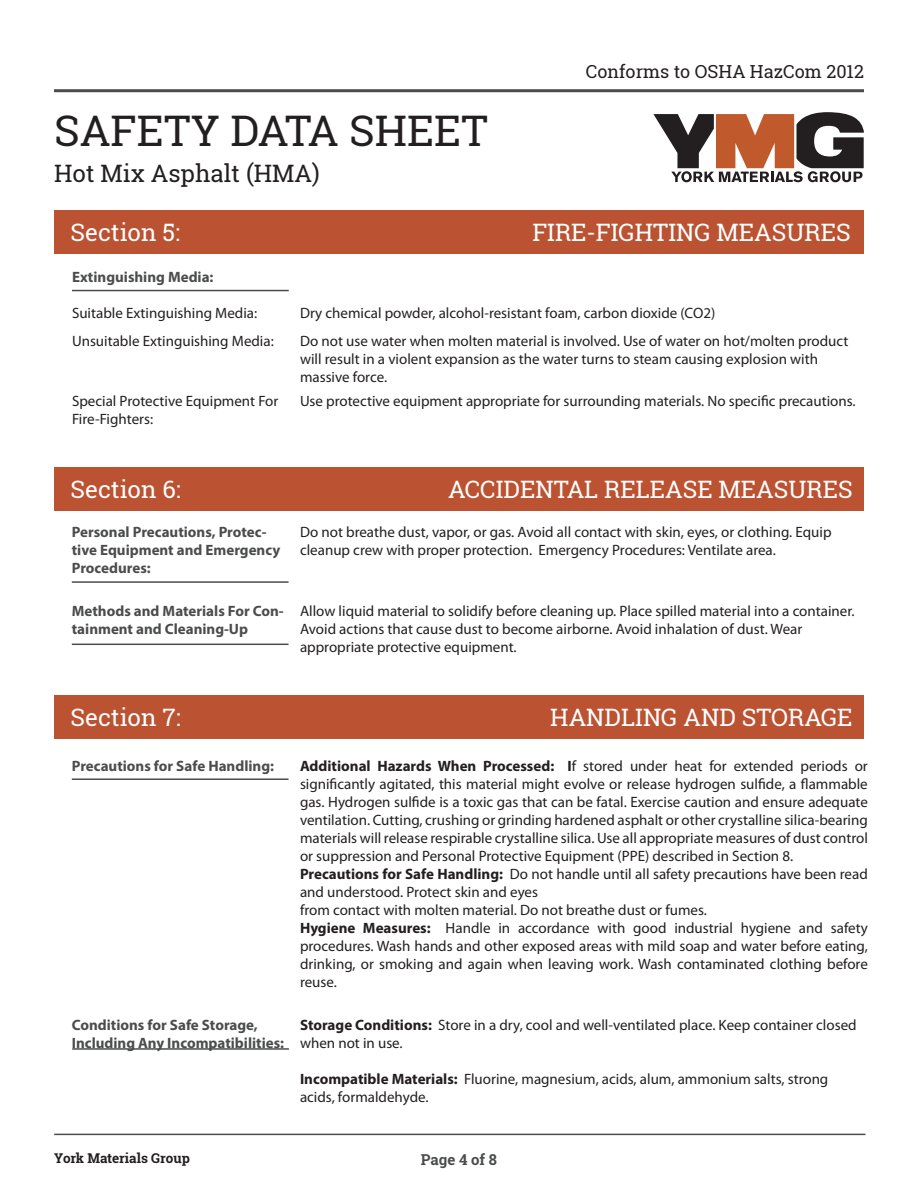
<style>
.page{position:relative;width:918px;height:1188px;background:#fff}
.page>*{position:absolute;margin:0;border:0;box-sizing:border-box;transform-origin:0 0}
.t1{font:42.15px "Roboto Slab";color:#231f20}
.t2{font:24px "Roboto Slab";color:#fff}
.t3{font:24px "Roboto Slab";color:#231f20}
.t4{font:18px "Roboto Slab";color:#231f20}
.t5{font:15px/18px "Myriad Pro";color:#231f20}
.t6{font:700 15px/18px "Myriad Pro";color:#4b4c4d}
.t7{font:700 15px "Roboto Slab";color:#4b4c4d}
.t8{font:700 13.5px "Roboto Slab";color:#231f20}
.s1{font-weight:700}
</style>
<div class="page">
<hr style="left:54px;top:89px;width:810px;height:3px;background:#4b4c4d">
<svg style="left:653px;top:112px;width:211px;height:70px"></svg>
<div style="left:54px;top:211px;width:810px;height:43px;background:#bb5333"></div>
<div style="left:54px;top:467px;width:810px;height:44px;background:#bb5333"></div>
<hr style="left:72px;top:581px;width:217px;height:2px;background:#4b4c4d">
<hr style="left:72px;top:290px;width:217px;height:1px;background:#4b4c4d">
<hr style="left:72px;top:644px;width:217px;height:1px;background:#4b4c4d">
<div style="left:54px;top:695px;width:810px;height:44px;background:#bb5333"></div>
<hr style="left:72px;top:778px;width:217px;height:2px;background:#4b4c4d">
<hr style="left:54px;top:1134px;width:812px;height:1px;background:#4b4c4d">
<hr style="left:72px;top:1048px;width:217px;height:2px;background:#4b4c4d">
<p class="t1" style="left:54px;top:102px;width:435px">SAFETY DATA SHEET</p>
<p class="t3" style="left:54px;top:157px;width:267px">Hot Mix Asphalt (HMA)</p>
<p class="t4" style="left:586px;top:59px;width:280px">Conforms to OSHA HazCom 2012</p>
<p class="t2" style="left:70px;top:216px;width:111px">Section 5:</p>
<p class="t2" style="left:532px;top:216px;width:320px">FIRE-FIGHTING MEASURES</p>
<p class="t6" style="left:72px;top:268px;width:143px">Extinguishing Media:</p>
<p class="t5" style="left:72px;top:304px;width:187px">Suitable Extinguishing Media:</p>
<p class="t5" style="left:72px;top:333px;width:203px">Unsuitable Extinguishing Media:</p>
<p class="t5" style="left:300px;top:304px;width:417px">Dry chemical powder, alcohol-resistant foam, carbon dioxide (CO2)</p>
<p class="t5" style="left:300px;top:333px;width:550px">Do not use water when molten material is involved. Use of water on hot/molten product will result in a violent expansion as the water turns to steam causing explosion with massive force.</p>
<p class="t5" style="left:72px;top:392px;width:208px">Special Protective Equipment For</p>
<p class="t5" style="left:300px;top:392px;width:557px">Use protective equipment appropriate for surrounding materials. No specific precautions.</p>
<p class="t5" style="left:72px;top:410px;width:83px">Fire-Fighters:</p>
<p class="t2" style="left:70px;top:473px;width:112px">Section 6:</p>
<p class="t2" style="left:448px;top:473px;width:406px">ACCIDENTAL RELEASE MEASURES</p>
<p class="t5" style="left:300px;top:523px;width:533px">Do not breathe dust, vapor, or gas. Avoid all contact with skin, eyes, or clothing. Equip cleanup crew with proper protection. Emergency Procedures: Ventilate area.</p>
<p class="t6" style="left:72px;top:523px;width:210px">Personal Precautions, Protec&shy;tive Equipment and Emergency<br>Procedures:</p>
<p class="t6" style="left:72px;top:601px;width:213px">Methods and Materials For Con&shy;tainment and Cleaning-Up</p>
<p class="t5" style="left:300px;top:602px;width:556px">Allow liquid material to solidify before cleaning up. Place spilled material into a container.<br>Avoid actions that cause dust to become airborne. Avoid inhalation of dust. Wear appropriate protective equipment.</p>
<p class="t2" style="left:70px;top:701px;width:112px">Section 7:</p>
<p class="t2" style="left:550px;top:701px;width:304px">HANDLING AND STORAGE</p>
<p class="t6" style="left:72px;top:756px;width:204px">Precautions for Safe Handling:</p>
<p class="t5" style="left:300px;top:757px;width:569px;text-align:justify"><span class="s1">Additional Hazards When Processed: I</span>f stored under heat for extended periods or significantly agitated, this material might evolve or release hydrogen sulfide, a flammable gas. Hydrogen sulfide is a toxic gas that can be fatal. Exercise caution and ensure adequate ventilation. Cutting, crushing or grinding hardened asphalt or other crystalline silica-bearing materials will release respirable crystalline silica. Use all appropriate measures of dust control or suppression and Personal Protective Equipment (PPE) described in Section 8.</p>
<p class="t5" style="left:300px;top:865px;width:569px"><span class="s1">Precautions for Safe Handling:</span> Do not handle until all safety precautions have been read and understood. Protect skin and eyes</p>
<p class="t5" style="left:300px;top:901px;width:408px">from contact with molten material. Do not breathe dust or fumes.</p>
<p class="t5" style="left:300px;top:919px;width:569px;text-align:justify"><span class="s1">Hygiene Measures:</span> Handle in accordance with good industrial hygiene and safety procedures. Wash hands and other exposed areas with mild soap and water before eating, drinking, or smoking and again when leaving work. Wash contaminated clothing before reuse.</p>
<p class="t6" style="left:72px;top:1016px;width:214px">Conditions for Safe Storage,<br>Including Any Incompatibilities:</p>
<p class="t5" style="left:300px;top:1017px;width:558px"><span class="s1">Storage Conditions:</span> Store in a dry, cool and well-ventilated place. Keep container closed when not in use.</p>
<p class="t5" style="left:300px;top:1071px;width:530px"><span class="s1">Incompatible Materials:</span> Fluorine, magnesium, acids, alum, ammonium salts, strong acids, formaldehyde.</p>
<p class="t8" style="left:54px;top:1149px;width:137px">York Materials Group</p>
<p class="t7" style="left:421px;top:1149px;width:78px">Page 4 of 8</p>
</div>
